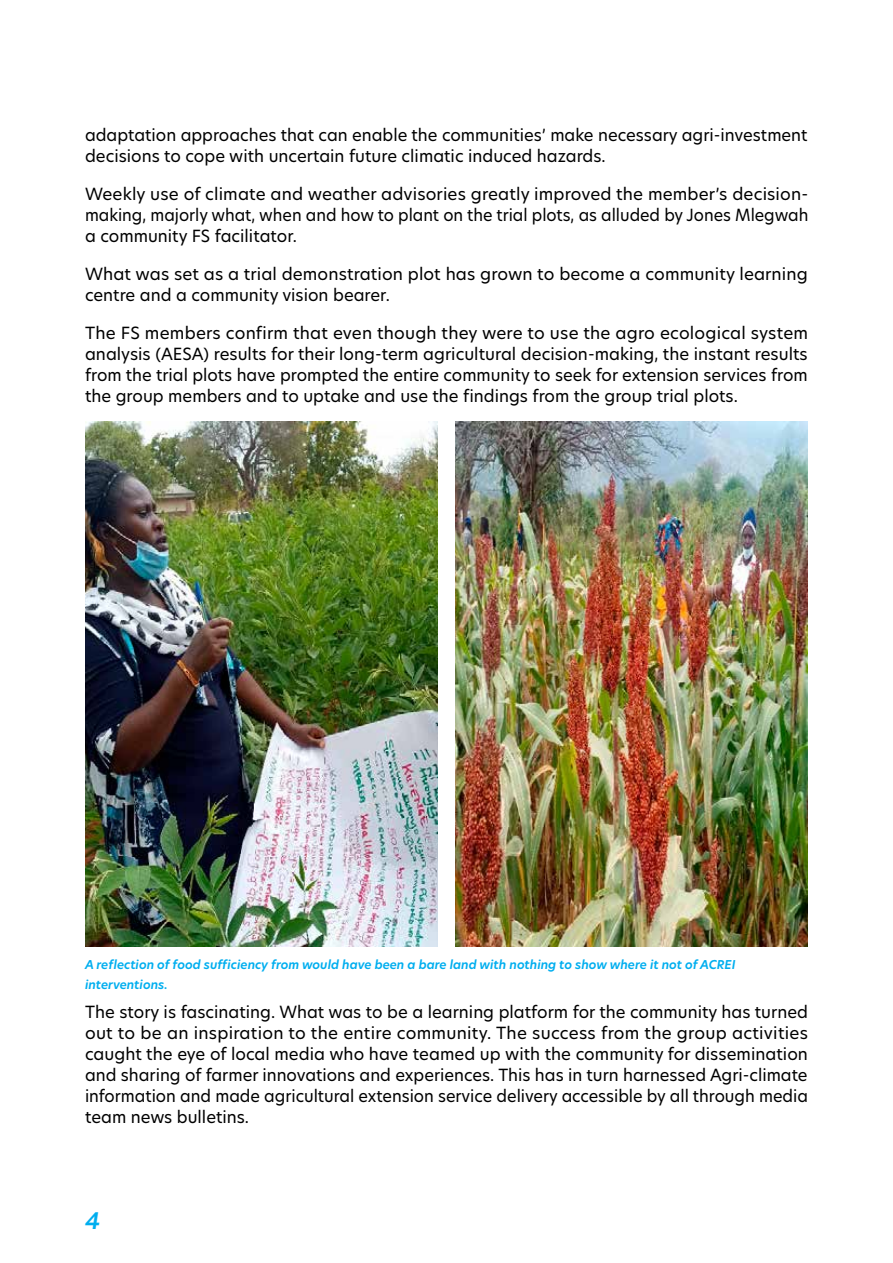
<style>
.page{position:relative;width:893px;height:1263px;background:#fff}
.page>*{position:absolute;margin:0;border:0;box-sizing:border-box;transform-origin:0 0}
.t1{font:italic 600 22.5px "Hero New";color:#00aeef}
.t2{font:16.5px/21px "Hero New";color:#000;text-align:justify}
.t3{font:italic 600 12px/19.8px "Hero New";color:#00aeef}
</style>
<div class="page">
<img style="left:85px;top:421px;width:352px;height:525px">
<img style="left:455px;top:421px;width:353px;height:525px">
<p class="t2" style="left:85px;top:124px;width:724px">adaptation approaches that can enable the communities’ make necessary agri-investment decisions to cope with uncertain future climatic induced hazards.</p>
<p class="t2" style="left:85px;top:183px;width:725px">Weekly use of climate and weather advisories greatly improved the member’s decision&shy;making, majorly what, when and how to plant on the trial plots, as alluded by Jones Mlegwah a community FS facilitator.</p>
<p class="t2" style="left:85px;top:263px;width:724px">What was set as a trial demonstration plot has grown to become a community learning centre and a community vision bearer.</p>
<p class="t2" style="left:85px;top:322px;width:725px">The FS members confirm that even though they were to use the agro ecological system analysis (AESA) results for their long-term agricultural decision-making, the instant results from the trial plots have prompted the entire community to seek for extension services from the group members and to uptake and use the findings from the group trial plots.</p>
<p class="t3" style="left:85px;top:955px;width:652px">A reflection of food sufficiency from would have been a bare land with nothing to show where it not of ACREI interventions.</p>
<p class="t2" style="left:85px;top:1001px;width:724px">The story is fascinating. What was to be a learning platform for the community has turned out to be an inspiration to the entire community. The success from the group activities caught the eye of local media who have teamed up with the community for dissemination and sharing of farmer innovations and experiences. This has in turn harnessed Agri-climate information and made agricultural extension service delivery accessible by all through media team news bulletins.</p>
<h1 class="t1" style="left:85px;top:1206px;width:17px">4</h1>
</div>
